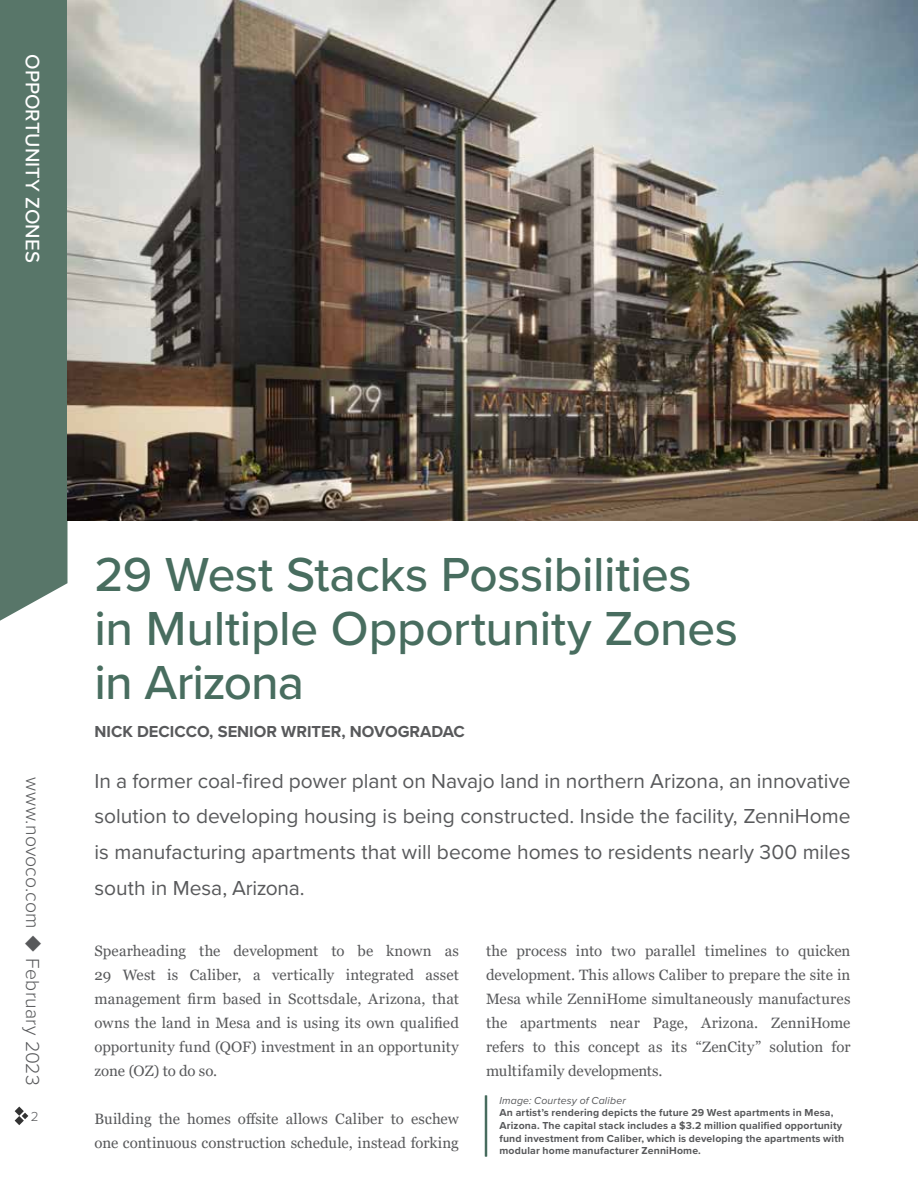
<style>
.page{position:relative;width:918px;height:1188px;background:#fff}
.page>*{position:absolute;margin:0;border:0;box-sizing:border-box;transform-origin:0 0}
.t1{font:500 49.5px/54px "Proxima Nova";letter-spacing:-.01em;color:#486d5f}
.t2{font:21px/36px "Proxima Nova";letter-spacing:-.005em;color:#58595b;text-align:justify}
.t3{font:500 20.25px "Proxima Nova";letter-spacing:.005em;color:#fff}
.t4{font:300 19.5px "Proxima Nova";letter-spacing:.005em;color:#58595b}
.t5{font:700 16.5px "Proxima Nova";color:#58595b}
.t6{font:15px/24px "Georgia";color:#58595b;text-align:justify}
.t7{font:300 13.5px "Proxima Nova";color:#58595b}
.t8{font:700 10.5px/12.6px "Proxima Nova";letter-spacing:.015em;color:#58595b}
.t9{font:italic 10.5px "Proxima Nova";letter-spacing:.015em;color:#58595b}
</style>
<div class="page">
<svg style="left:15px;top:1107px;width:13px;height:18px"></svg>
<div style="left:0;top:0;width:68px;height:621px;background:#587669"></div>
<hr style="left:485px;top:1096px;width:2px;height:60px;background:#476c5e">
<img style="left:68px;top:0;width:850px;height:521px">
<h3 class="t3" style="left:48px;top:54px;width:210px;rotate:90deg">OPPORTUNITY ZONES</h3>
<h3 class="t4" style="left:47px;top:777px;width:310px;rotate:90deg">www.novoco.com ◆ February 2023</h3>
<p class="t7" style="left:31px;top:1107px;width:9px">2</p>
<h1 class="t1" style="left:94px;top:546px;width:645px">29 West Stacks Possibilities in Multiple Opportunity Zones in Arizona</h1>
<p class="t5" style="left:94px;top:719px;width:372px">NICK DECICCO, SENIOR WRITER, NOVOGRADAC</p>
<p class="t2" style="left:94px;top:762px;width:758px">In a former coal-fired power plant on Navajo land in northern Arizona, an innovative solution to developing housing is being constructed. Inside the facility, ZenniHome is manufacturing apartments that will become homes to residents nearly 300 miles south in Mesa, Arizona.</p>
<p class="t6" style="left:94px;top:939px;width:366px">Spearheading the development to be known as 29 West is Caliber, a vertically integrated asset management firm based in Scottsdale, Arizona, that owns the land in Mesa and is using its own qualified opportunity fund (QOF) investment in an opportunity zone (OZ) to do so.</p>
<p class="t6" style="left:94px;top:1107px;width:366px">Building the homes offsite allows Caliber to eschew one continuous construction schedule, instead forking</p>
<p class="t6" style="left:486px;top:939px;width:366px">the process into two parallel timelines to quicken development. This allows Caliber to prepare the site in Mesa while ZenniHome simultaneously manufactures the apartments near Page, Arizona. ZenniHome refers to this concept as its “ZenCity” solution for multifamily developments.</p>
<p class="t9" style="left:500px;top:1093px;width:128px">Image: Courtesy of Caliber</p>
<p class="t8" style="left:500px;top:1106px;width:346px">An artist’s rendering depicts the future 29 West apartments in Mesa, Arizona. The capital stack includes a $3.2 million qualified opportunity fund investment from Caliber, which is developing the apartments with modular home manufacturer ZenniHome.</p>
</div>
